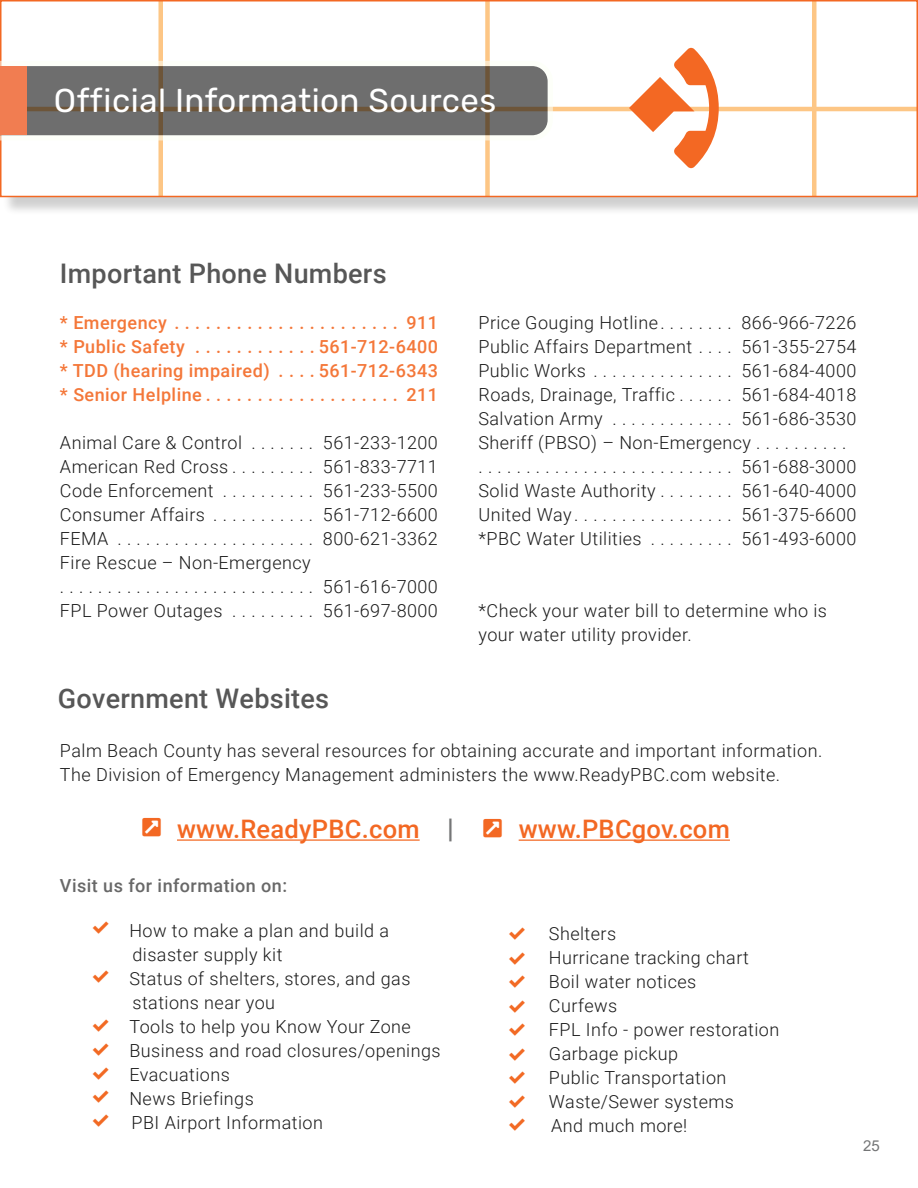
<style>
.page{position:relative;width:918px;height:1188px;background:#fff}
.page>*{position:absolute;margin:0;border:0;box-sizing:border-box;transform-origin:0 0}
.t1{font:33px "Rubik";letter-spacing:.015em;color:#fff}
.t2{font:500 27px "Roboto";letter-spacing:.01em;color:#575757}
.t3{font:500 25.5px "Roboto";letter-spacing:.01em;color:#f36823}
.t4{font:300 18px/24px "Roboto";letter-spacing:.025em;color:#1a1a1a}
.t5{font:500 18px/24px "Roboto";letter-spacing:.025em;color:#f47739;text-align:justify}
.t6{font:500 18px "Roboto";letter-spacing:.025em;color:#686868}
.t7{font:15px/23.7px "Segoe UI Emoji";color:#f26a24;text-align:justify}
.t8{font:15px "Arial";color:#747576}
.s1{font-size:27px;color:#747576}
</style>
<div class="page">
<hr style="left:177px;top:839px;width:243px;height:2px;background:#f36823">
<hr style="left:519px;top:840px;width:211px;height:1px;background:#f36823">
<div style="left:2px;top:2px;width:916px;height:214px;background:#000;opacity:.19"></div>
<div style="left:1px;top:1px;width:916px;height:195px;background:#fff"></div>
<hr style="left:1px;top:107px;width:916px;height:4px;background:#fdc685">
<hr style="left:812px;top:1px;width:4px;height:195px;background:#fdc685">
<div style="left:485px;top:1px;width:5px;height:195px;background:#fdc685"></div>
<hr style="left:159px;top:1px;width:4px;height:195px;background:#fdc685">
<div style="left:0;top:0;width:918px;height:197px;border:2px solid #f36823"></div>
<svg style="left:0;top:61px;width:553px;height:79px;background:#82807d"></svg>
<div style="left:0;top:66px;width:27px;height:69px;background:#f17d51"></div>
<svg style="left:628px;top:106px;width:125px;height:6px"></svg>
<h1 class="t1" style="left:54px;top:82px;width:444px">Official Information Sources</h1>
<h2 class="t2" style="left:60px;top:254px;width:328px">Important Phone Numbers</h2>
<p class="t5" style="left:60px;top:310px;width:379px">* Emergency ...................... 911</p>
<p class="t5" style="left:60px;top:334px;width:379px">* Public Safety . . . . . . . . . . . . 561-712-6400 * TDD (hearing impaired) . . . . 561-712-6343 * Senior Helpline................... 211</p>
<p class="t4" style="left:60px;top:430px;width:379px">Animal Care &amp; Control . . . . . . . 561-233-1200</p>
<p class="t4" style="left:60px;top:454px;width:379px">American Red Cross . . . . . . . . . 561-833-7711</p>
<p class="t4" style="left:60px;top:478px;width:379px">Code Enforcement . . . . . . . . . . 561-233-5500</p>
<p class="t4" style="left:60px;top:502px;width:379px">Consumer Affairs . . . . . . . . . . . 561-712-6600</p>
<p class="t4" style="left:60px;top:526px;width:379px">FEMA ..................... 800-621-3362</p>
<p class="t4" style="left:60px;top:550px;width:252px">Fire Rescue – Non-Emergency</p>
<p class="t4" style="left:60px;top:574px;width:379px">. . . . . . . . . . . . . . . . . . . . . . . . . . . 561-616-7000</p>
<p class="t4" style="left:60px;top:598px;width:379px">FPL Power Outages . . . . . . . . . 561-697-8000</p>
<p class="t4" style="left:478px;top:310px;width:379px">Price Gouging Hotline. . . . . . . . 866-966-7226</p>
<p class="t4" style="left:478px;top:334px;width:379px">Public Affairs Department . . . . 561-355-2754</p>
<p class="t4" style="left:478px;top:358px;width:379px">Public Works . . . . . . . . . . . . . . . 561-684-4000</p>
<p class="t4" style="left:478px;top:382px;width:379px">Roads, Drainage, Traffic . . . . . . 561-684-4018</p>
<p class="t4" style="left:478px;top:406px;width:379px">Salvation Army . . . . . . . . . . . . . 561-686-3530</p>
<p class="t4" style="left:478px;top:430px;width:370px">Sheriff (PBSO) – Non-Emergency . . . . . . . . . .</p>
<p class="t4" style="left:478px;top:454px;width:379px">. . . . . . . . . . . . . . . . . . . . . . . . . . . 561-688-3000</p>
<p class="t4" style="left:478px;top:478px;width:379px">Solid Waste Authority . . . . . . . . 561-640-4000</p>
<p class="t4" style="left:478px;top:502px;width:379px">United Way. . . . . . . . . . . . . . . . . 561-375-6600</p>
<p class="t4" style="left:478px;top:526px;width:379px">*PBC Water Utilities . . . . . . . . . 561-493-6000</p>
<p class="t4" style="left:478px;top:598px;width:350px">*Check your water bill to determine who is your water utility provider.</p>
<h2 class="t2" style="left:58px;top:679px;width:273px">Government Websites</h2>
<p class="t4" style="left:60px;top:738px;width:764px">Palm Beach County has several resources for obtaining accurate and important information.<br>The Division of Emergency Management administers the www.ReadyPBC.com website.</p>
<p class="t3" style="left:177px;top:811px;width:278px">www.ReadyPBC.com <span class="s1">|</span></p>
<p class="t3" style="left:519px;top:811px;width:213px">www.PBCgov.com</p>
<p class="t6" style="left:60px;top:873px;width:229px">Visit us for information on:</p>
<p class="t7" style="left:90px;top:1014px;width:22px">✔ ✔ ✔</p>
<p class="t4" style="left:129px;top:918px;width:261px">How to make a plan and build a</p>
<p class="t4" style="left:132px;top:942px;width:152px">disaster supply kit</p>
<p class="t4" style="left:129px;top:966px;width:283px">Status of shelters, stores, and gas</p>
<p class="t4" style="left:132px;top:990px;width:144px">stations near you</p>
<p class="t4" style="left:129px;top:1014px;width:313px">Tools to help you Know Your Zone<br>Business and road closures/openings<br>Evacuations</p>
<p class="t4" style="left:129px;top:1086px;width:126px">News Briefings</p>
<p class="t4" style="left:132px;top:1110px;width:193px">PBI Airport Information</p>
<p class="t7" style="left:507px;top:1066px;width:22px">✔ ✔ ✔</p>
<p class="t4" style="left:549px;top:921px;width:69px">Shelters</p>
<p class="t4" style="left:549px;top:945px;width:202px">Hurricane tracking chart<br>Boil water notices</p>
<p class="t4" style="left:549px;top:993px;width:70px">Curfews</p>
<p class="t4" style="left:549px;top:1017px;width:232px">FPL Info - power restoration<br>Garbage pickup</p>
<p class="t4" style="left:549px;top:1065px;width:187px">Public Transportation<br>Waste/Sewer systems<br>And much more!</p>
<p class="t8" style="left:863px;top:1135px;width:18px">25</p>
</div>
